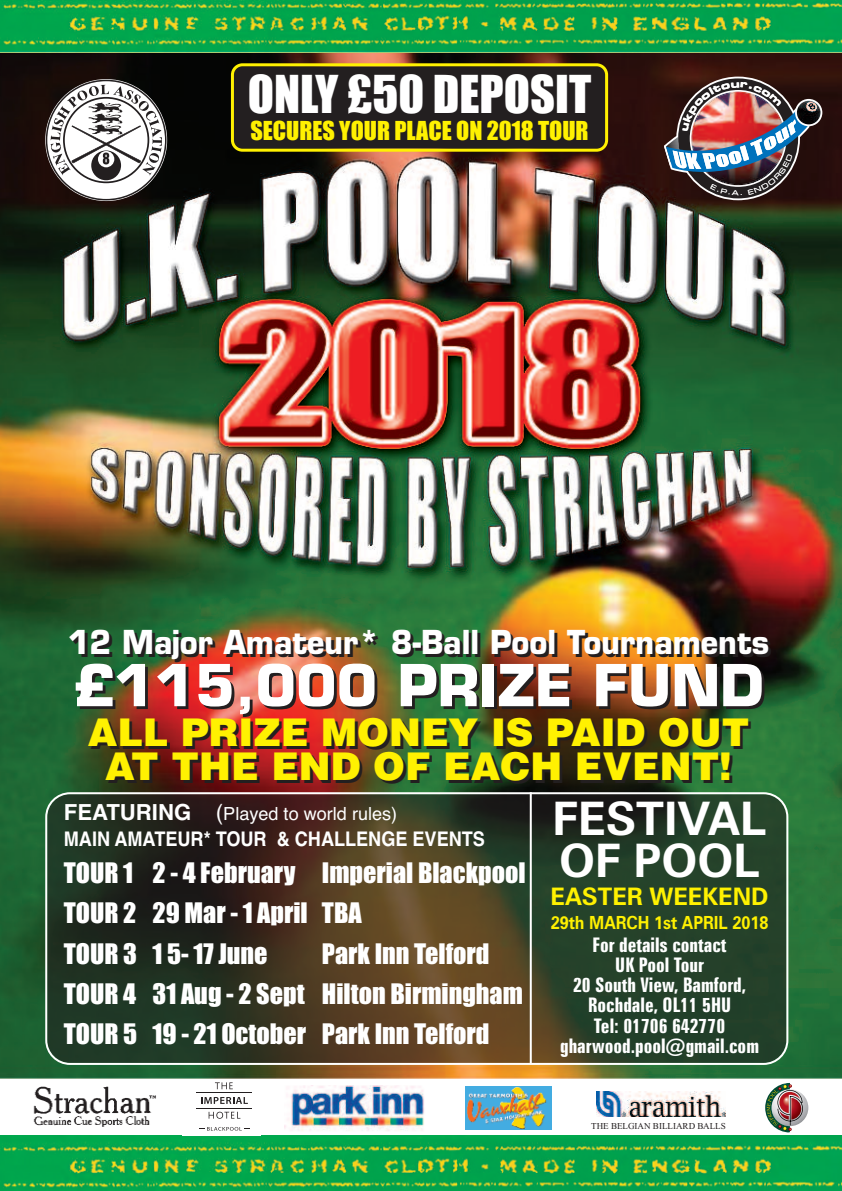
<style>
.page{position:relative;width:842px;height:1191px;background:#fff}
.page>*{position:absolute;margin:0;border:0;box-sizing:border-box;transform-origin:0 0}
.t1{font:700 56.4px "Eurostile";color:#fff}
.t2{font:48.2px "Impact";color:#fff}
.t3{font:700 46.2px/41.2px "Zurich BT";color:#fff}
.t4{font:900 38.2px/34.6px "Helvetica";color:#fff101;text-align:center}
.t5{font:700 32.2px "Eurostile";color:#fff;scale:.94 1}
.t6{font:26.2px/40.2px "Impact";color:#fff}
.t7{font:24.2px "Impact";color:#fff101}
.t8{font:700 24.2px "Zurich BT";color:#fff101}
.t9{font:700 extra-condensed 20.2px/20.2px "Zurich BT";color:#fff;text-align:center}
.t10{font:700 20.2px "Helvetica";color:#fff;scale:.9 1}
.t11{font:18.2px "Helvetica";color:#fff}
.t12{font:700 18.2px "Zurich BT";color:#fff101;scale:.9 1}
.t13{font:9px "Times New Roman";color:#231f20}
.s1{font-weight:700;font-size:22.2px}
.s2{font-size:22.2px}
</style>
<div class="page">
<img style="left:0;top:52px;width:842px;height:1027px">
<img style="left:0;top:1135px;width:842px;height:56px">
<svg style="left:45px;top:792px;width:743px;height:273px;background:#383c28"></svg>
<svg style="left:46px;top:80px;width:121px;height:120px"></svg>
<img style="left:596px;top:1091px;width:129px;height:25px">
<img style="left:33px;top:1086px;width:123px;height:41px">
<svg style="left:771px;top:1089px;width:37px;height:37px"></svg>
<svg style="left:765px;top:1083px;width:38px;height:49px"></svg>
<div style="left:458px;top:1084px;width:99px;height:48px;background:linear-gradient(to right,#fff,#fff)"></div>
<img style="left:466px;top:1086px;width:85px;height:43px">
<svg style="left:0;top:0;width:842px;height:52px;background:#1fa849"></svg>
<img style="left:285px;top:1085px;width:139px;height:46px">
<svg style="left:215px;top:1082px;width:18px;height:7px"></svg>
<svg style="left:209px;top:1111px;width:31px;height:7px"></svg>
<svg style="left:201px;top:1097px;width:47px;height:6px"></svg>
<hr style="left:197px;top:1092px;width:55px;height:1px;background:#231f20">
<hr style="left:197px;top:1108px;width:55px;height:1px;background:#231f20">
<svg style="left:199px;top:1127px;width:51px;height:3px"></svg>
<svg style="left:231px;top:63px;width:377px;height:89px;background:#35301d"></svg>
<hr style="left:530px;top:792px;width:2px;height:271px;background:#fff">
<img style="left:664px;top:77px;width:158px;height:123px">
<h2 class="t2" style="left:248px;top:68px;width:345px">ONLY £50 DEPOSIT</h2>
<p class="t7" style="left:250px;top:118px;width:340px">SECURES YOUR PLACE ON 2018 TOUR</p>
<p class="t5" style="left:68px;top:629px;width:747px">12 Major Amateur* 8-Ball Pool Tournaments</p>
<h1 class="t1" style="left:73px;top:664px;width:692px">£115,000 PRIZE FUND</h1>
<h3 class="t4" style="left:88px;top:718px;width:663px">ALL PRIZE MONEY IS PAID OUT<br>AT THE END OF EACH EVENT!</h3>
<p class="t11" style="left:64px;top:802px;width:335px"><span class="s1">FEATURING</span> <span class="s2">(</span>Played to world rules)</p>
<p class="t10" style="left:64px;top:827px;width:469px">MAIN AMATEUR* TOUR &amp; CHALLENGE EVENTS</p>
<p class="t6" style="left:64px;top:854px;width:463px">TOUR 1 2 - 4 February Imperial Blackpool<br>TOUR 2 29 Mar - 1 April TBA<br>TOUR 3 1 5- 17 June</p>
<p class="t6" style="left:64px;top:934px;width:461px;text-indent:258px">Park Inn Telford<br>TOUR 4 31 Aug - 2 Sept Hilton Birmingham<br>TOUR 5 19 - 21 October Park Inn Telford</p>
<h3 class="t3" style="left:553px;top:802px;width:216px">FESTIVAL<br>OF POOL</h3>
<p class="t8" style="left:550px;top:887px;width:220px">EASTER WEEKEND</p>
<p class="t12" style="left:551px;top:915px;width:243px">29th MARCH 1st APRIL 2018</p>
<p class="t9" style="left:560px;top:936px;width:200px">For details contact<br>UK Pool Tour<br>20 South View, Bamford,<br>Rochdale, OL11 5HU<br>Tel: 01706 642770 gharwood.pool@gmail.com</p>
<p class="t13" style="left:591px;top:1123px;width:136px">THE BELGIAN BILLIARD BALLS</p>
</div>
